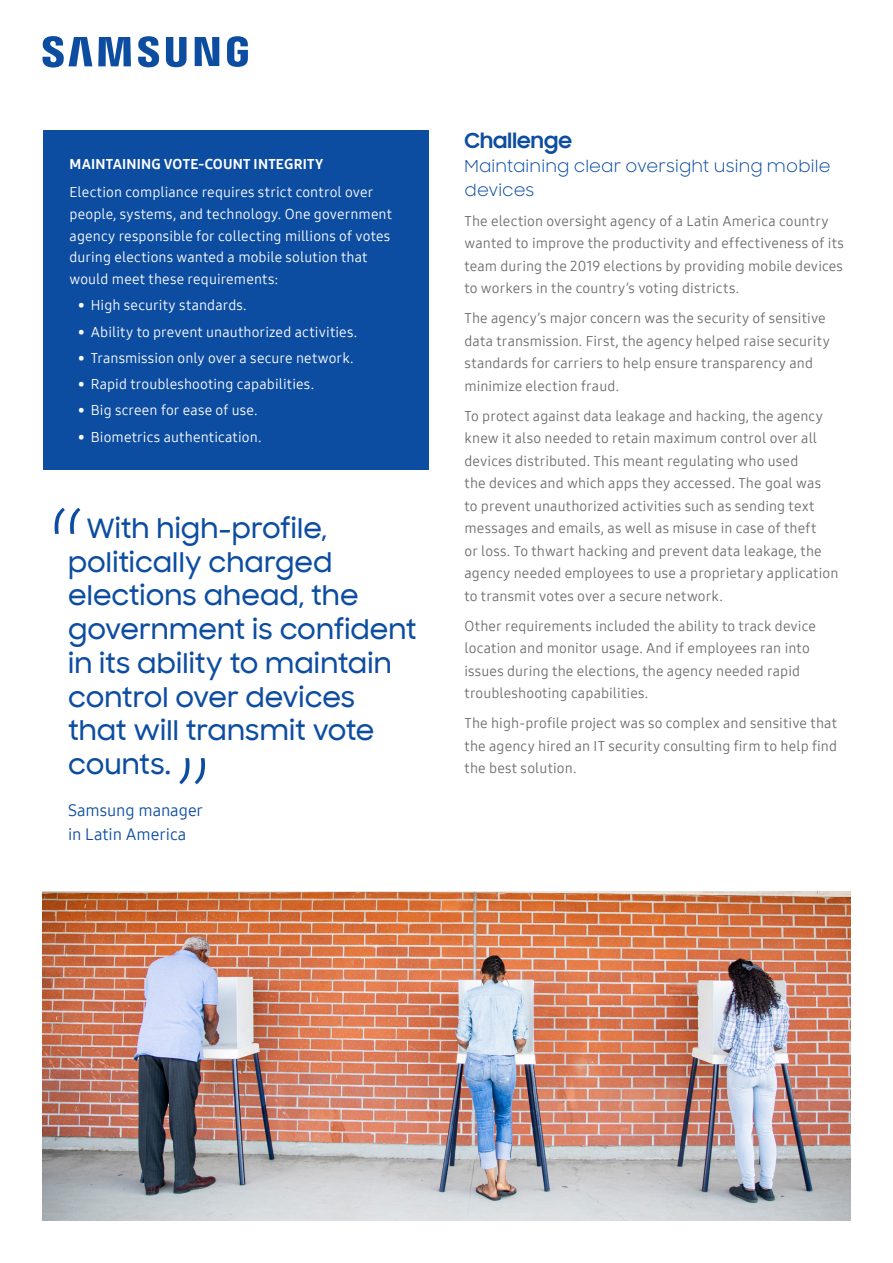
<style>
.page{position:relative;width:893px;height:1263px;background:#fff}
.page>*{position:absolute;margin:0;border:0;box-sizing:border-box;transform-origin:0 0}
.Body_B{font:120px "Samsung One 200 C";color:#0d4da1}
.Body_B-2{font:500 27px/33.8px "Samsung Sharp Sans";letter-spacing:.005em;color:#0d4da1}
.Header__inner_pages{font:700 21px "Samsung Sharp Sans";letter-spacing:.01em;color:#0d4da1}
.H1_Subhead{font:16.5px/24px "Samsung Sharp Sans";letter-spacing:.01em;color:#0d4da1}
.Body_B-3{font:16.5px/24px "Samsung One 400";letter-spacing:-.005em;color:#0d4da1}
.Body_B-4{font:14.25px/22.5px "Samsung One 400";letter-spacing:.01em;color:#6c6d70}
.Body_B-5{font:14.25px/21.8px "Samsung One 400";letter-spacing:.01em;color:#fff}
.Body_B-6{font:14.25px "Samsung One 800";letter-spacing:.015em;color:#fff}
</style>
<div class="page">
<svg style="left:43px;top:36px;width:205px;height:32px"></svg>
<div style="left:43px;top:131px;width:385px;height:339px;background:#0d4da1"></div>
<img style="left:43px;top:891px;width:807px;height:329px">
<p class="Body_B-6" style="left:70px;top:154px;width:255px">MAINTAINING VOTE-COUNT INTEGRITY</p>
<p class="Body_B-5" style="left:70px;top:181px;width:324px">Election compliance requires strict control over people, systems, and technology. One government agency responsible for collecting millions of votes during elections wanted a mobile solution that would meet these requirements:</p>
<p class="Body_B-5" style="left:78px;top:294px;width:170px">• High security standards.</p>
<p class="Body_B-5" style="left:78px;top:321px;width:281px">• Ability to prevent unauthorized activities.</p>
<p class="Body_B-5" style="left:78px;top:347px;width:277px">• Transmission only over a secure network.</p>
<p class="Body_B-5" style="left:78px;top:373px;width:238px">• Rapid troubleshooting capabilities.</p>
<p class="Body_B-5" style="left:78px;top:399px;width:181px">• Big screen for ease of use.</p>
<p class="Body_B-5" style="left:78px;top:426px;width:185px">• Biometrics authentication.</p>
<p class="Body_B" style="left:50px;top:472px;width:34px">“</p>
<p class="Body_B-2" style="left:68px;top:510px;width:350px;text-indent:18px">With high-profile, politically charged elections ahead, the government is confident in its ability to maintain control over devices that will transmit vote counts.</p>
<p class="Body_B" style="left:177px;top:723px;width:34px">”</p>
<p class="Body_B-3" style="left:68px;top:798px;width:137px">Samsung manager in Latin America</p>
<p class="Header__inner_pages" style="left:464px;top:125px;width:109px">Challenge</p>
<p class="H1_Subhead" style="left:464px;top:153px;width:368px">Maintaining clear oversight using mobile devices</p>
<p class="Body_B-4" style="left:464px;top:209px;width:381px">The election oversight agency of a Latin America country wanted to improve the productivity and effectiveness of its team during the 2019 elections by providing mobile devices to workers in the country’s voting districts.</p>
<p class="Body_B-4" style="left:464px;top:307px;width:367px">The agency’s major concern was the security of sensitive data transmission. First, the agency helped raise security standards for carriers to help ensure transparency and minimize election fraud.</p>
<p class="Body_B-4" style="left:464px;top:404px;width:375px">To protect against data leakage and hacking, the agency knew it also needed to retain maximum control over all devices distributed. This meant regulating who used<br>the devices and which apps they accessed. The goal was<br>to prevent unauthorized activities such as sending text messages and emails, as well as misuse in case of theft<br>or loss. To thwart hacking and prevent data leakage, the agency needed employees to use a proprietary application to transmit votes over a secure network.</p>
<p class="Body_B-4" style="left:464px;top:614px;width:353px">Other requirements included the ability to track device location and monitor usage. And if employees ran into issues during the elections, the agency needed rapid troubleshooting capabilities.</p>
<p class="Body_B-4" style="left:464px;top:712px;width:374px;text-align:justify">The high-profile project was so complex and sensitive that the agency hired an IT security consulting firm to help find the best solution.</p>
</div>
